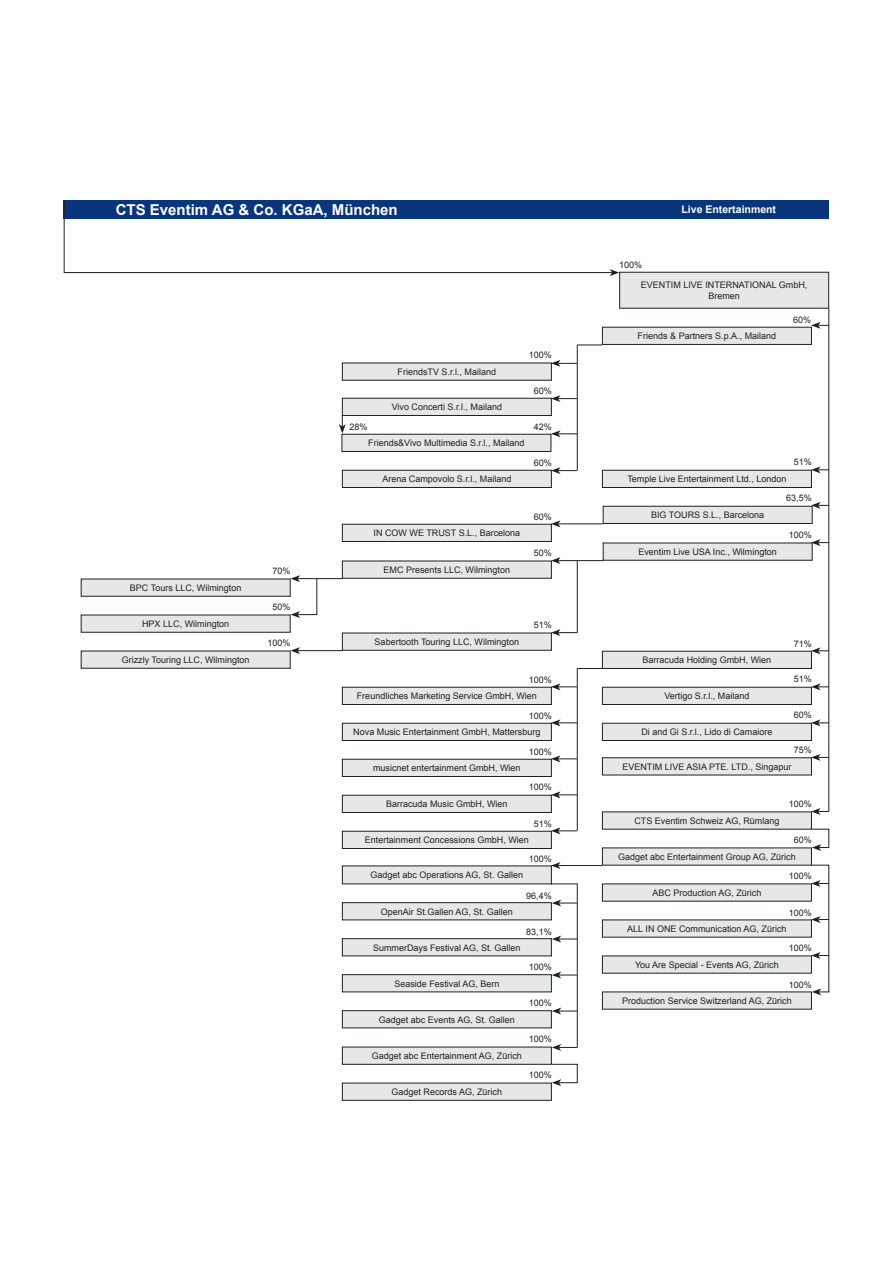
<style>
.page{position:relative;width:893px;height:1263px;background:#fff}
.page>*{position:absolute;margin:0;border:0;box-sizing:border-box;transform-origin:0 0}
.t1{font:700 15px "Arial";color:#fff}
.t2{font:700 10.5px "Arial";color:#fff}
.t3{font:9px/10.8px "Arial";color:#231f20;text-align:center}
</style>
<div class="page">
<div style="left:64px;top:201px;width:765px;height:18px;background:#08357c"></div>
<hr style="left:64px;top:201px;width:1px;height:72px;background:#231f20">
<hr style="left:828px;top:309px;width:1px;height:502px;background:#231f20">
<hr style="left:577px;top:668px;width:1px;height:163px;background:#231f20">
<hr style="left:577px;top:561px;width:1px;height:72px;background:#231f20">
<hr style="left:316px;top:579px;width:1px;height:36px;background:#231f20">
<hr style="left:577px;top:345px;width:1px;height:126px;background:#231f20">
<hr style="left:577px;top:883px;width:1px;height:164px;background:#231f20">
<hr style="left:64px;top:272px;width:548px;height:1px;background:#231f20">
<svg style="left:610px;top:269px;width:219px;height:40px"></svg>
<svg style="left:602px;top:683px;width:227px;height:22px"></svg>
<svg style="left:602px;top:466px;width:227px;height:22px"></svg>
<svg style="left:602px;top:719px;width:227px;height:22px"></svg>
<svg style="left:602px;top:754px;width:227px;height:22px"></svg>
<svg style="left:577px;top:322px;width:252px;height:24px"></svg>
<svg style="left:602px;top:502px;width:227px;height:22px"></svg>
<svg style="left:602px;top:539px;width:227px;height:22px"></svg>
<hr style="left:558px;top:523px;width:45px;height:1px;background:#231f20">
<svg style="left:342px;top:520px;width:218px;height:22px"></svg>
<svg style="left:342px;top:683px;width:235px;height:22px"></svg>
<svg style="left:342px;top:629px;width:487px;height:40px"></svg>
<svg style="left:80px;top:611px;width:237px;height:22px"></svg>
<hr style="left:558px;top:560px;width:45px;height:1px;background:#231f20">
<svg style="left:342px;top:557px;width:218px;height:22px"></svg>
<hr style="left:298px;top:578px;width:44px;height:1px;background:#231f20">
<svg style="left:80px;top:575px;width:220px;height:22px"></svg>
<hr style="left:298px;top:650px;width:44px;height:1px;background:#231f20">
<svg style="left:80px;top:647px;width:220px;height:22px"></svg>
<svg style="left:342px;top:360px;width:235px;height:21px"></svg>
<svg style="left:339px;top:395px;width:238px;height:57px"></svg>
<hr style="left:558px;top:865px;width:44px;height:1px;background:#231f20">
<svg style="left:342px;top:862px;width:235px;height:23px"></svg>
<svg style="left:342px;top:899px;width:235px;height:22px"></svg>
<svg style="left:342px;top:935px;width:235px;height:22px"></svg>
<svg style="left:342px;top:971px;width:235px;height:22px"></svg>
<svg style="left:342px;top:1007px;width:235px;height:22px"></svg>
<svg style="left:342px;top:719px;width:235px;height:22px"></svg>
<svg style="left:342px;top:467px;width:235px;height:21px"></svg>
<svg style="left:342px;top:755px;width:235px;height:22px"></svg>
<svg style="left:342px;top:791px;width:235px;height:22px"></svg>
<svg style="left:342px;top:827px;width:235px;height:22px"></svg>
<svg style="left:342px;top:1044px;width:236px;height:57px"></svg>
<svg style="left:602px;top:808px;width:228px;height:202px"></svg>
<h1 class="t1" style="left:116px;top:200px;width:283px">CTS Eventim AG &amp; Co. KGaA, München</h1>
<p class="t2" style="left:681px;top:203px;width:96px">Live Entertainment</p>
<p class="t3" style="left:619px;top:259px;width:25px">100%</p>
<p class="t3" style="left:641px;top:280px;width:168px">EVENTIM LIVE INTERNATIONAL GmbH,<br>Bremen</p>
<p class="t3" style="left:130px;top:582px;width:113px">BPC Tours LLC, Wilmington</p>
<p class="t3" style="left:142px;top:618px;width:89px">HPX LLC, Wilmington</p>
<p class="t3" style="left:122px;top:654px;width:129px">Grizzly Touring LLC, Wilmington</p>
<p class="t3" style="left:273px;top:566px;width:20px">70%</p>
<p class="t3" style="left:273px;top:602px;width:20px">50%</p>
<p class="t3" style="left:268px;top:638px;width:25px">100%</p>
<p class="t3" style="left:398px;top:366px;width:100px">FriendsTV S.r.l., Mailand</p>
<p class="t3" style="left:392px;top:402px;width:112px">Vivo Concerti S.r.l., Mailand</p>
<p class="t3" style="left:529px;top:350px;width:25px">100%</p>
<p class="t3" style="left:534px;top:385px;width:20px">60%</p>
<p class="t3" style="left:349px;top:422px;width:20px">28%</p>
<p class="t3" style="left:534px;top:422px;width:20px">42%</p>
<p class="t3" style="left:534px;top:457px;width:20px">60%</p>
<p class="t3" style="left:368px;top:438px;width:158px">Friends&amp;Vivo Multimedia S.r.l., Mailand</p>
<p class="t3" style="left:382px;top:474px;width:131px">Arena Campovolo S.r.l., Mailand</p>
<p class="t3" style="left:373px;top:528px;width:148px">IN COW WE TRUST S.L., Barcelona</p>
<p class="t3" style="left:384px;top:564px;width:128px">EMC Presents LLC, Wilmington</p>
<p class="t3" style="left:534px;top:511px;width:20px">60%</p>
<p class="t3" style="left:534px;top:548px;width:20px">50%</p>
<p class="t3" style="left:375px;top:636px;width:146px">Sabertooth Touring LLC, Wilmington</p>
<p class="t3" style="left:534px;top:620px;width:20px">51%</p>
<p class="t3" style="left:529px;top:674px;width:25px">100%</p>
<p class="t3" style="left:529px;top:710px;width:25px">100%</p>
<p class="t3" style="left:529px;top:746px;width:25px">100%</p>
<p class="t3" style="left:529px;top:782px;width:25px">100%</p>
<p class="t3" style="left:534px;top:818px;width:20px">51%</p>
<p class="t3" style="left:529px;top:853px;width:25px">100%</p>
<p class="t3" style="left:526px;top:890px;width:27px">96,4%</p>
<p class="t3" style="left:526px;top:926px;width:27px">83,1%</p>
<p class="t3" style="left:529px;top:961px;width:25px">100%</p>
<p class="t3" style="left:529px;top:997px;width:25px">100%</p>
<p class="t3" style="left:529px;top:1034px;width:25px">100%</p>
<p class="t3" style="left:529px;top:1070px;width:25px">100%</p>
<p class="t3" style="left:357px;top:691px;width:182px">Freundliches Marketing Service GmbH, Wien</p>
<p class="t3" style="left:353px;top:727px;width:189px">Nova Music Entertainment GmbH, Mattersburg</p>
<p class="t3" style="left:373px;top:763px;width:149px">musicnet entertainment GmbH, Wien</p>
<p class="t3" style="left:386px;top:799px;width:123px">Barracuda Music GmbH, Wien</p>
<p class="t3" style="left:365px;top:835px;width:166px">Entertainment Concessions GmbH, Wien</p>
<p class="t3" style="left:371px;top:870px;width:154px">Gadget abc Operations AG, St. Gallen</p>
<p class="t3" style="left:381px;top:906px;width:134px">OpenAir St.Gallen AG, St. Gallen</p>
<p class="t3" style="left:373px;top:942px;width:149px">SummerDays Festival AG, St. Gallen</p>
<p class="t3" style="left:394px;top:978px;width:107px">Seaside Festival AG, Bern</p>
<p class="t3" style="left:379px;top:1014px;width:138px">Gadget abc Events AG, St. Gallen</p>
<p class="t3" style="left:372px;top:1050px;width:152px">Gadget abc Entertainment AG, Zürich</p>
<p class="t3" style="left:392px;top:1086px;width:112px">Gadget Records AG, Zürich</p>
<p class="t3" style="left:638px;top:331px;width:140px">Friends &amp; Partners S.p.A., Mailand</p>
<p class="t3" style="left:793px;top:314px;width:20px">60%</p>
<p class="t3" style="left:794px;top:456px;width:20px">51%</p>
<p class="t3" style="left:786px;top:493px;width:27px">63,5%</p>
<p class="t3" style="left:789px;top:530px;width:25px">100%</p>
<p class="t3" style="left:627px;top:474px;width:161px">Temple Live Entertainment Ltd., London</p>
<p class="t3" style="left:651px;top:510px;width:115px">BIG TOURS S.L., Barcelona</p>
<p class="t3" style="left:638px;top:546px;width:140px">Eventim Live USA Inc., Wilmington</p>
<p class="t3" style="left:643px;top:655px;width:130px">Barracuda Holding GmbH, Wien</p>
<p class="t3" style="left:664px;top:691px;width:87px">Vertigo S.r.l., Mailand</p>
<p class="t3" style="left:794px;top:638px;width:20px">71%</p>
<p class="t3" style="left:794px;top:673px;width:20px">51%</p>
<p class="t3" style="left:794px;top:710px;width:20px">60%</p>
<p class="t3" style="left:794px;top:745px;width:20px">75%</p>
<p class="t3" style="left:641px;top:727px;width:133px">Di and Gi S.r.l., Lido di Camaiore</p>
<p class="t3" style="left:622px;top:761px;width:170px">EVENTIM LIVE ASIA PTE. LTD., Singapur</p>
<p class="t3" style="left:789px;top:799px;width:25px">100%</p>
<p class="t3" style="left:794px;top:835px;width:20px">60%</p>
<p class="t3" style="left:634px;top:815px;width:147px">CTS Eventim Schweiz AG, Rümlang</p>
<p class="t3" style="left:618px;top:851px;width:179px">Gadget abc Entertainment Group AG, Zürich</p>
<p class="t3" style="left:789px;top:871px;width:25px">100%</p>
<p class="t3" style="left:789px;top:907px;width:25px">100%</p>
<p class="t3" style="left:789px;top:943px;width:25px">100%</p>
<p class="t3" style="left:789px;top:979px;width:25px">100%</p>
<p class="t3" style="left:652px;top:887px;width:111px">ABC Production AG, Zürich</p>
<p class="t3" style="left:627px;top:923px;width:161px">ALL IN ONE Communication AG, Zürich</p>
<p class="t3" style="left:635px;top:959px;width:145px">You Are Special - Events AG, Zürich</p>
<p class="t3" style="left:622px;top:995px;width:171px">Production Service Switzerland AG, Zürich</p>
</div>
